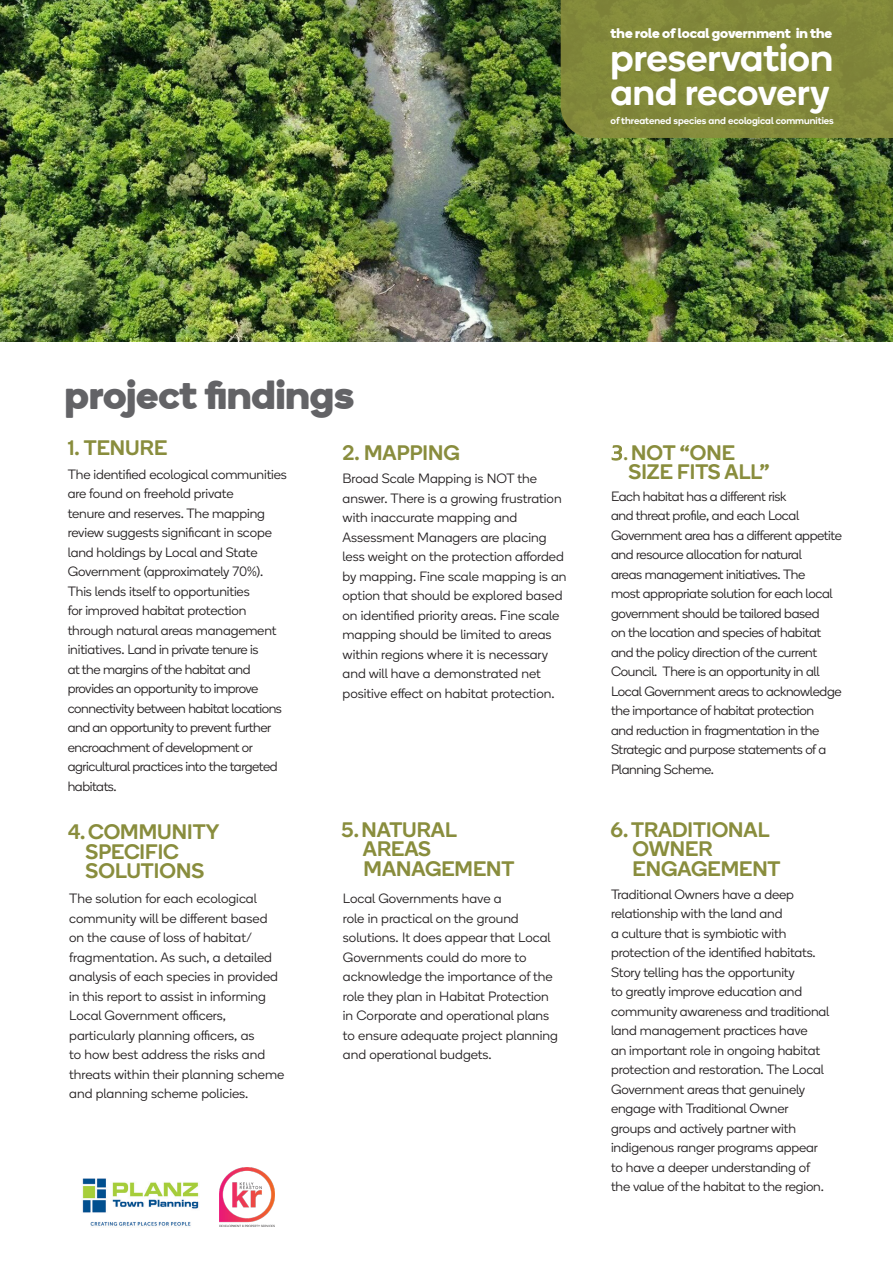
<style>
.page{position:relative;width:893px;height:1263px;background:#fff}
.page>*{position:absolute;margin:0;border:0;box-sizing:border-box;transform-origin:0 0}
.t1{font:700 40.5px "Fresh Sans";color:#636366}
.t2{font:500 39.3px "Fresh Sans";color:#fff}
.t3{font:500 37.8px "Fresh Sans";color:#fff}
.t4{font:500 21px/19.5px "Fresh Sans";color:#898d3d}
.t5{font:700 13.95px "Fresh Sans";color:#fff}
.t6{font:13.5px/19.5px "Fresh Sans";letter-spacing:-.01em;color:#231f20}
.t7{font:500 9.9px "Fresh Sans";color:#fff}
.s1{font-family:"Eras ITC"}
.s2{font-family:"Minion Pro";font-weight:700}
</style>
<div class="page">
<img style="left:0;top:0;width:893px;height:342px">
<div style="left:561px;top:0;width:332px;height:138px;background:#82893a"></div>
<img style="left:220px;top:1167px;width:54px;height:60px">
<img style="left:82px;top:1178px;width:117px;height:48px">
<p class="t5" style="left:611px;top:23px;width:223px">the role of local government in the</p>
<p class="t2" style="left:611px;top:31px;width:224px">preservation</p>
<p class="t3" style="left:611px;top:66px;width:221px">and recovery</p>
<p class="t7" style="left:611px;top:114px;width:225px">of threatened species and ecological communities</p>
<p class="t1" style="left:65px;top:366px;width:291px">project findings</p>
<p class="t4" style="left:68px;top:438px;width:101px">1. TENURE</p>
<p class="t6" style="left:68px;top:465px;width:221px">The identified ecological communities are found on freehold private<br>tenure and reserves. The mapping review suggests significant in scope land holdings by Local and State Government (approximately 70%).<br>This lends itself to opportunities<br>for improved habitat protection through natural areas management initiatives. Land in private tenure is<br>at the margins of the habitat and provides an opportunity to improve connectivity between habitat locations and an opportunity to prevent further encroachment of development or agricultural practices into the targeted habitats.</p>
<p class="t4" style="left:86px;top:822px;width:135px;text-indent:-18px">4. COMMUNITY<br>SPECIFIC<br>SOLUTIONS</p>
<p class="t4" style="left:343px;top:443px;width:119px">2. MAPPING</p>
<p class="t6" style="left:343px;top:469px;width:225px">Broad Scale Mapping is NOT the answer. There is a growing frustration with inaccurate mapping and Assessment Managers are placing less weight on the protection afforded by mapping. Fine scale mapping is an option that should be explored based on identified priority areas. Fine scale mapping should be limited to areas within regions where it is necessary and will have a demonstrated net positive effect on habitat protection.</p>
<p class="t4" style="left:342px;top:819px;width:117px">5. NATURAL</p>
<p class="t4" style="left:363px;top:839px;width:70px">AREAS</p>
<p class="t4" style="left:364px;top:858px;width:152px">MANAGEMENT</p>
<p class="t4" style="left:611px;top:443px;width:125px"><span class="s1">3</span><span class="s2">.</span> NOT “ONE</p>
<p class="t4" style="left:629px;top:462px;width:143px">SIZE FITS ALL”</p>
<p class="t6" style="left:611px;top:487px;width:233px">Each habitat has a different risk<br>and threat profile, and each Local Government area has a different appetite and resource allocation for natural<br>areas management initiatives. The<br>most appropriate solution for each local government should be tailored based<br>on the location and species of habitat and the policy direction of the current Council. There is an opportunity in all Local Government areas to acknowledge the importance of habitat protection<br>and reduction in fragmentation in the Strategic and purpose statements of a Planning Scheme.</p>
<p class="t4" style="left:611px;top:819px;width:160px">6. TRADITIONAL</p>
<p class="t4" style="left:633px;top:839px;width:82px">OWNER</p>
<p class="t4" style="left:633px;top:858px;width:150px">ENGAGEMENT</p>
<p class="t6" style="left:69px;top:889px;width:217px">The solution for each ecological community will be different based on the cause of loss of habitat/ fragmentation. As such, a detailed analysis of each species in provided in this report to assist in informing Local Government officers, particularly planning officers, as<br>to how best address the risks and threats within their planning scheme and planning scheme policies.</p>
<p class="t6" style="left:343px;top:889px;width:216px">Local Governments have a<br>role in practical on the ground solutions. It does appear that Local<br>Governments could do more to acknowledge the importance of the role they plan in Habitat Protection in Corporate and operational plans to ensure adequate project planning and operational budgets.</p>
<p class="t6" style="left:611px;top:885px;width:220px">Traditional Owners have a deep relationship with the land and<br>a culture that is symbiotic with protection of the identified habitats.<br>Story telling has the opportunity<br>to greatly improve education and community awareness and traditional land management practices have<br>an important role in ongoing habitat protection and restoration. The Local Government areas that genuinely engage with Traditional Owner groups and actively partner with indigenous ranger programs appear to have a deeper understanding of the value of the habitat to the region.</p>
</div>
